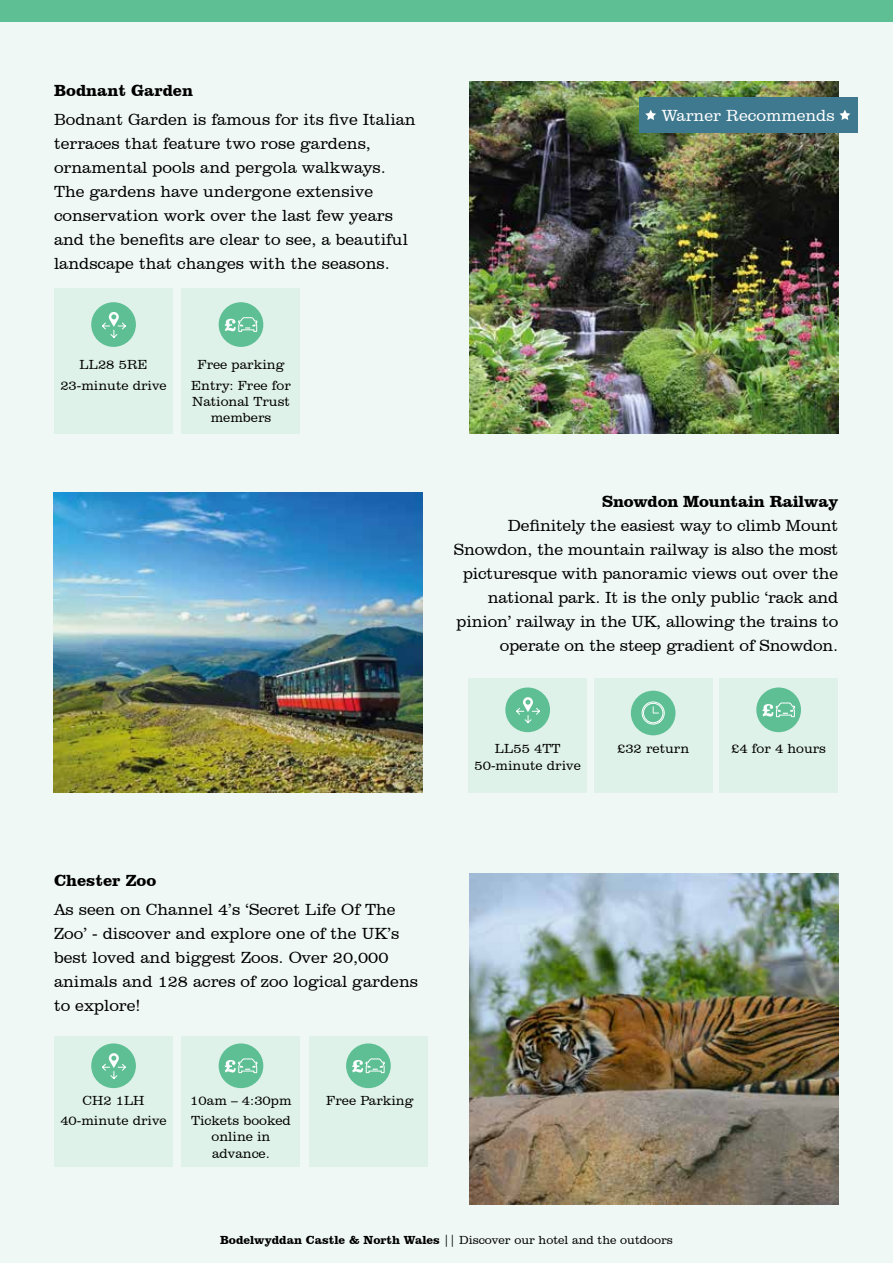
<style>
.page{position:relative;width:893px;height:1263px;background:#eff8f4}
.page>*{position:absolute;margin:0;border:0;box-sizing:border-box;transform-origin:0 0}
.t1{font:300 16.5px/24px "Clarendon BT";color:#000}
.t2{font:700 16.5px "Clarendon BT";letter-spacing:-.005em;color:#000}
.t3{font:300 16.5px "Clarendon BT";color:#fff}
.t4{font:300 13.5px/20.4px "Clarendon BT";color:#000;text-align:center}
.t5{font:300 12px "Clarendon BT";color:#000}
.s1{font-weight:700}
</style>
<div class="page">
<div style="left:54px;top:288px;width:119px;height:146px;background:#dff2ea"></div>
<div style="left:54px;top:1036px;width:119px;height:130px;background:#dff2ea"></div>
<div style="left:182px;top:288px;width:118px;height:146px;background:#dff2ea"></div>
<div style="left:182px;top:1036px;width:118px;height:130px;background:#dff2ea"></div>
<div style="left:309px;top:1036px;width:119px;height:130px;background:#dff2ea"></div>
<img style="left:470px;top:82px;width:369px;height:352px">
<img style="left:470px;top:874px;width:369px;height:330px">
<div style="left:91px;top:302px;width:45px;height:45px;background:#5ebf94;border-radius:50%"></div>
<svg style="left:102px;top:312px;width:24px;height:26px"></svg>
<div style="left:91px;top:1043px;width:45px;height:45px;background:#5ebf94;border-radius:50%"></div>
<svg style="left:102px;top:1053px;width:24px;height:26px"></svg>
<div style="left:219px;top:302px;width:44px;height:45px;background:#5ebf94;border-radius:50%"></div>
<svg style="left:225px;top:318px;width:33px;height:14px"></svg>
<div style="left:219px;top:1043px;width:44px;height:45px;background:#5ebf94;border-radius:50%"></div>
<svg style="left:225px;top:1059px;width:33px;height:15px"></svg>
<div style="left:346px;top:1043px;width:45px;height:45px;background:#5ebf94;border-radius:50%"></div>
<svg style="left:352px;top:1059px;width:33px;height:15px"></svg>
<div style="left:1px;top:0;width:892px;height:21px;background:#5ebf94"></div>
<div style="left:468px;top:678px;width:119px;height:115px;background:#dff2ea"></div>
<div style="left:594px;top:678px;width:119px;height:115px;background:#dff2ea"></div>
<div style="left:719px;top:678px;width:119px;height:115px;background:#dff2ea"></div>
<div style="left:505px;top:687px;width:45px;height:45px;background:#5ebf94;border-radius:50%"></div>
<svg style="left:516px;top:697px;width:24px;height:27px"></svg>
<div style="left:631px;top:691px;width:44px;height:44px;background:#5ebf94;border-radius:50%"></div>
<svg style="left:641px;top:701px;width:24px;height:24px"></svg>
<div style="left:756px;top:687px;width:45px;height:45px;background:#5ebf94;border-radius:50%"></div>
<svg style="left:763px;top:703px;width:33px;height:15px"></svg>
<img style="left:53px;top:493px;width:369px;height:300px">
<div style="left:639px;top:98px;width:218px;height:35px;background:#3f798f"></div>
<svg style="left:645px;top:110px;width:11px;height:10px"></svg>
<svg style="left:839px;top:110px;width:11px;height:10px"></svg>
<p class="t2" style="left:54px;top:80px;width:141px">Bodnant Garden</p>
<p class="t1" style="left:54px;top:107px;width:363px">Bodnant Garden is famous for its five Italian terraces that feature two rose gardens, ornamental pools and pergola walkways.<br>The gardens have undergone extensive conservation work over the last few years and the benefits are clear to see, a beautiful landscape that changes with the seasons.</p>
<p class="t4" style="left:60px;top:354px;width:108px">LL28 5RE<br>23-minute drive</p>
<p class="t4" style="left:191px;top:354px;width:101px">Free parking<br>Entry: Free for</p>
<p class="t4" style="left:192px;top:393px;width:99px;line-height:16.2px">National Trust members</p>
<p class="t3" style="left:662px;top:105px;width:174px">Warner Recommends</p>
<p class="t2" style="left:602px;top:491px;width:238px">Snowdon Mountain Railway</p>
<p class="t1" style="left:454px;top:513px;width:386px;text-align:right">Definitely the easiest way to climb Mount Snowdon, the mountain railway is also the most picturesque with panoramic views out over the national park. It is the only public ‘rack and pinion’ railway in the UK, allowing the trains to operate on the steep gradient of Snowdon.</p>
<p class="t4" style="left:474px;top:740px;width:108px;line-height:16.2px">LL55 4TT<br>50-minute drive</p>
<p class="t4" style="left:617px;top:738px;width:74px">£32 return</p>
<p class="t4" style="left:731px;top:738px;width:96px">£4 for 4 hours</p>
<p class="t2" style="left:54px;top:870px;width:104px">Chester Zoo</p>
<p class="t1" style="left:54px;top:897px;width:366px">As seen on Channel 4’s ‘Secret Life Of The Zoo’ - discover and explore one of the UK’s best loved and biggest Zoos. Over 20,000 animals and 128 acres of zoo logical gardens to explore!</p>
<p class="t4" style="left:60px;top:1090px;width:108px">CH2 1LH<br>40-minute drive</p>
<p class="t4" style="left:190px;top:1090px;width:103px;text-align:left">10am – 4:30pm<br>Tickets booked</p>
<p class="t4" style="left:212px;top:1128px;width:60px;line-height:16.2px;text-align:left">online in advance.</p>
<p class="t4" style="left:326px;top:1090px;width:89px">Free Parking</p>
<p class="t5" style="left:220px;top:1232px;width:454px"><span class="s1">Bodelwyddan Castle &amp; North Wales</span> || Discover our hotel and the outdoors</p>
</div>
